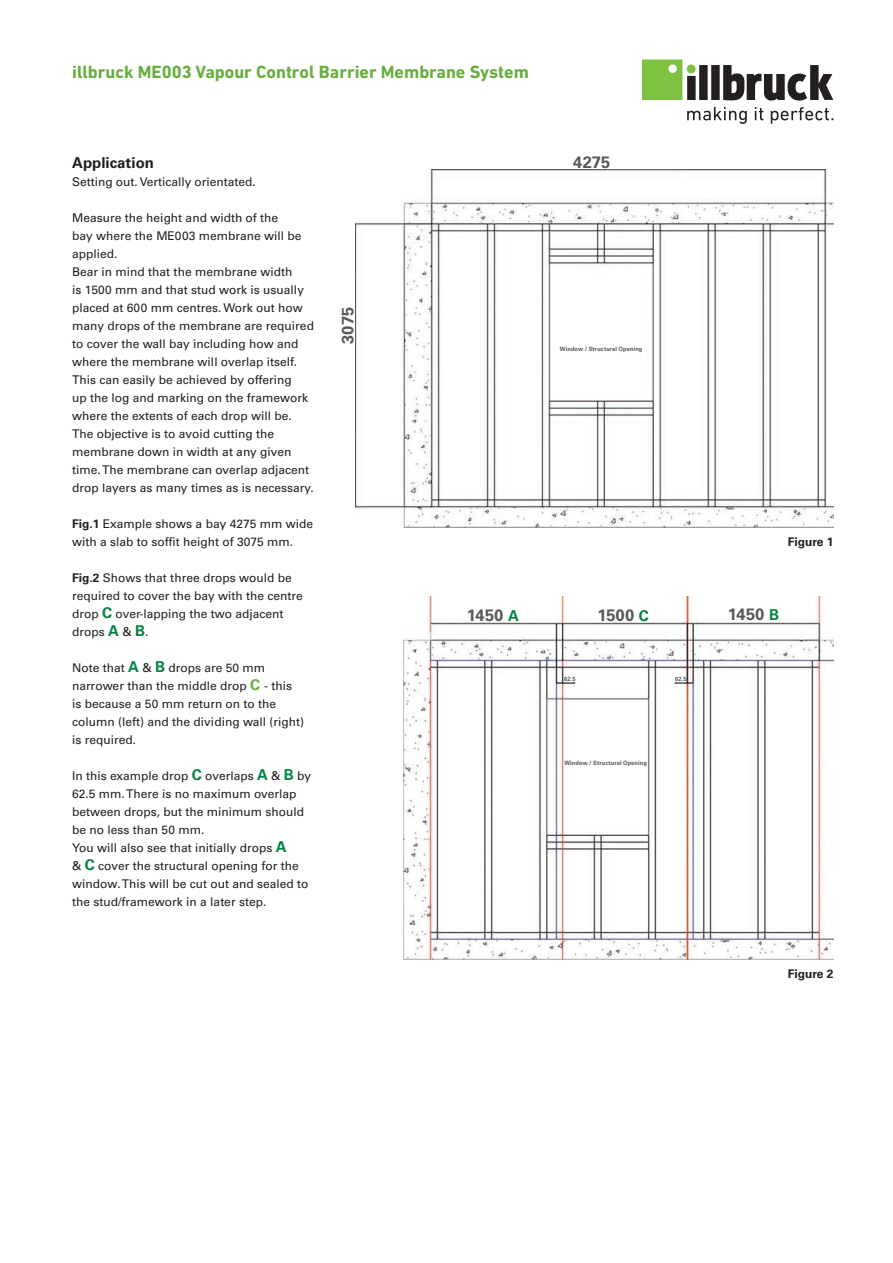
<style>
.page{position:relative;width:893px;height:1263px;background:#fff}
.page>*{position:absolute;margin:0;border:0;box-sizing:border-box;transform-origin:0 0}
.t1{font:700 18px "DIN Next W1 G";color:#66ae3d}
.t2{font:700 16.5px "Univers LTCYR 65";letter-spacing:.005em;color:#57585a}
.t3{font:700 15px "Univers LTCYR 65";color:#231f20}
.t4{font:12px/18px "Univers LTCYR 55 Roman";color:#231f20}
.t5{font:700 12px "Univers LTCYR 65";color:#231f20}
.t6{font:700 6px "Univers LTCYR 65";letter-spacing:.02em;color:#57585a;scale:.95 1}
.s1{font-family:"Univers LTCYR 65";font-weight:700}
.s2{font-family:"Univers LTCYR 65";font-weight:700;font-size:15px;color:#008540}
.s3{font-family:"Univers LTCYR 65";font-weight:700;font-size:15px;color:#66ae3d}
.s4{font-size:15px;color:#008540}
</style>
<div class="page">
<img style="left:355px;top:170px;width:478px;height:358px">
<img style="left:404px;top:596px;width:429px;height:364px">
<svg style="left:642px;top:59px;width:191px;height:42px"></svg>
<svg style="left:687px;top:107px;width:60px;height:17px"></svg>
<svg style="left:755px;top:107px;width:8px;height:13px"></svg>
<svg style="left:771px;top:107px;width:62px;height:17px"></svg>
<h1 class="t1" style="left:72px;top:61px;width:458px">illbruck ME003 Vapour Control Barrier Membrane System</h1>
<p class="t3" style="left:72px;top:152px;width:83px">Application</p>
<p class="t4" style="left:72px;top:172px;width:185px">Setting out. Vertically orientated.</p>
<p class="t4" style="left:72px;top:208px;width:243px">Measure the height and width of the<br>bay where the ME003 membrane will be applied.<br>Bear in mind that the membrane width<br>is 1500 mm and that stud work is usually placed at 600 mm centres. Work out how many drops of the membrane are required to cover the wall bay including how and where the membrane will overlap itself.<br>This can easily be achieved by offering<br>up the log and marking on the framework where the extents of each drop will be.<br>The objective is to avoid cutting the membrane down in width at any given time. The membrane can overlap adjacent drop layers as many times as is necessary.</p>
<p class="t4" style="left:72px;top:514px;width:242px"><span class="s1">Fig.1</span> Example shows a bay 4275 mm wide with a slab to soffit height of 3075 mm.</p>
<p class="t4" style="left:72px;top:568px;width:232px"><span class="s1">Fig.2</span> Shows that three drops would be required to cover the bay with the centre drop <span class="s2">C</span> over-lapping the two adjacent drops <span class="s2">A</span> &amp; <span class="s2">B</span>.</p>
<p class="t4" style="left:72px;top:658px;width:233px">Note that <span class="s2">A</span> &amp; <span class="s2">B</span> drops are 50 mm narrower than the middle drop <span class="s3">C</span> - this is because a 50 mm return on to the column (left) and the dividing wall (right) is required.</p>
<p class="t4" style="left:72px;top:766px;width:240px">In this example drop <span class="s2">C</span> overlaps <span class="s2">A</span> &amp; <span class="s2">B</span> by 62.5 mm. There is no maximum overlap between drops, but the minimum should be no less than 50 mm.<br>You will also see that initially drops <span class="s2">A<br></span>&amp; <span class="s2">C</span> cover the structural opening for the window. This will be cut out and sealed to the stud/framework in a later step.</p>
<h2 class="t2" style="left:336px;top:344px;width:38px;rotate:-90deg">3075</h2>
<h2 class="t2" style="left:573px;top:151px;width:39px">4275</h2>
<p class="t6" style="left:560px;top:344px;width:88px">Window / Structural Opening</p>
<p class="t5" style="left:788px;top:533px;width:47px">Figure 1</p>
<h2 class="t2" style="left:467px;top:604px;width:53px">1450 <span class="s4">A</span></h2>
<h2 class="t2" style="left:598px;top:604px;width:53px">1500 <span class="s4">C</span></h2>
<h2 class="t2" style="left:728px;top:603px;width:53px">1450 <span class="s4">B</span></h2>
<p class="t6" style="left:564px;top:675px;width:14px">62.5</p>
<p class="t6" style="left:675px;top:675px;width:14px">62.5</p>
<p class="t6" style="left:564px;top:758px;width:88px">Window / Structural Opening</p>
<p class="t5" style="left:788px;top:965px;width:47px">Figure 2</p>
</div>
